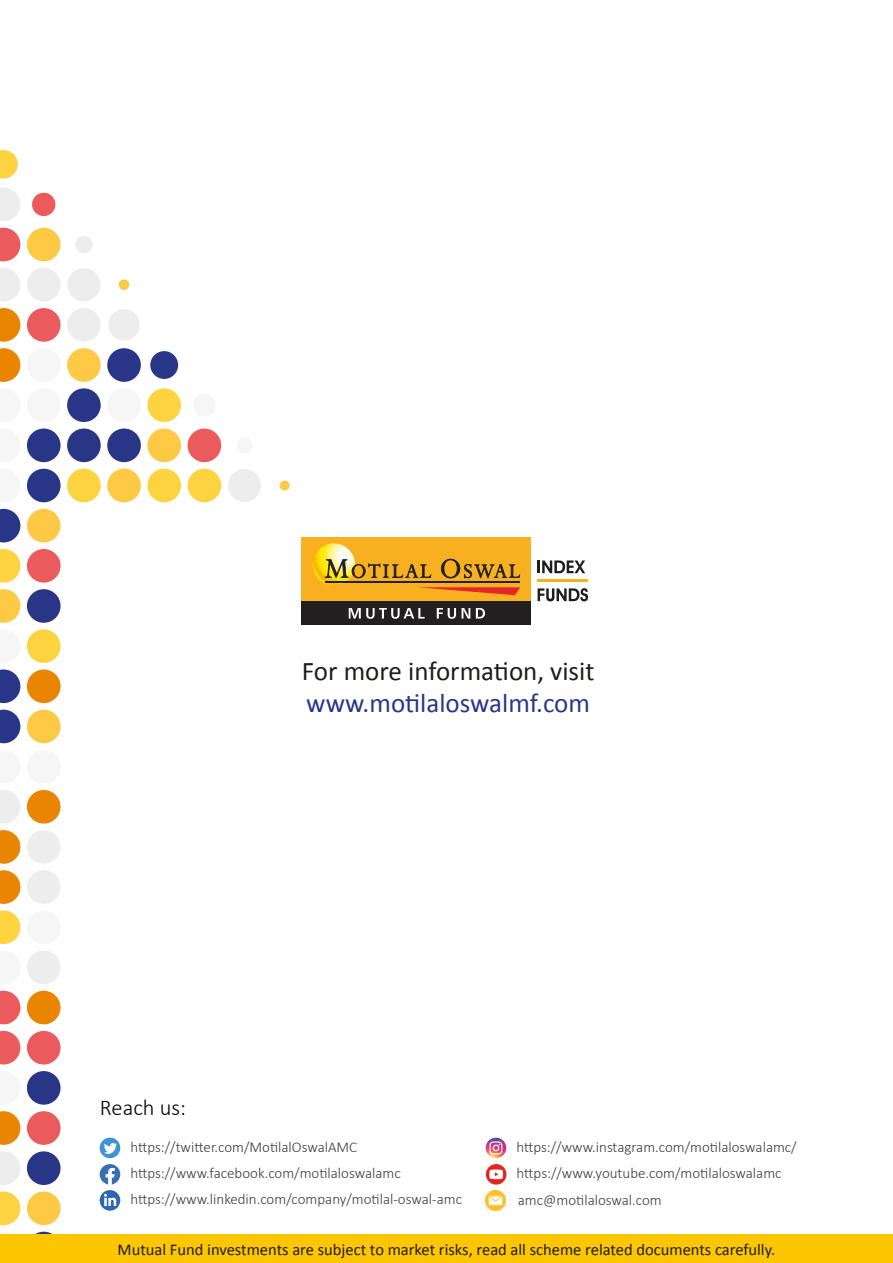
<style>
.page{position:relative;width:893px;height:1263px;background:#fff}
.page>*{position:absolute;margin:0;border:0;box-sizing:border-box;transform-origin:0 0}
.t1{font:27px "Calibri";color:#1d1d1b}
.t2{font:27px "Calibri";color:#293688}
.t3{font:300 22.5px "Calibri";color:#010101}
.t4{font:16.5px "Calibri";color:#1d1d1b}
.t5{font:300 15px/27.2px "Calibri";color:#3c3c3b}
</style>
<div class="page">
<svg style="left:0;top:150px;width:18px;height:28px"></svg>
<svg style="left:0;top:188px;width:20px;height:33px"></svg>
<div style="left:32px;top:193px;width:23px;height:23px;background:#eb5a5d;border-radius:50%"></div>
<svg style="left:0;top:228px;width:20px;height:33px"></svg>
<div style="left:27px;top:228px;width:34px;height:33px;background:#feca45;border-radius:50%"></div>
<div style="left:75px;top:236px;width:18px;height:17px;background:#ededed;border-radius:50%"></div>
<svg style="left:0;top:268px;width:20px;height:33px"></svg>
<div style="left:27px;top:268px;width:34px;height:33px;background:#ededed;border-radius:50%"></div>
<div style="left:67px;top:268px;width:33px;height:33px;background:#ededed;border-radius:50%"></div>
<div style="left:119px;top:279px;width:10px;height:11px;background:#feca45;border-radius:50%"></div>
<svg style="left:0;top:308px;width:20px;height:34px"></svg>
<div style="left:27px;top:308px;width:34px;height:34px;background:#eb5a5d;border-radius:50%"></div>
<div style="left:67px;top:308px;width:34px;height:34px;background:#ededed;border-radius:50%"></div>
<div style="left:108px;top:309px;width:32px;height:32px;background:#ededed;border-radius:50%"></div>
<svg style="left:0;top:348px;width:20px;height:34px"></svg>
<div style="left:27px;top:348px;width:34px;height:34px;background:#f6f6f6;border-radius:50%"></div>
<div style="left:67px;top:348px;width:34px;height:34px;background:#feca45;border-radius:50%"></div>
<div style="left:107px;top:348px;width:34px;height:34px;background:#293688;border-radius:50%"></div>
<div style="left:150px;top:351px;width:28px;height:28px;background:#293688;border-radius:50%"></div>
<div style="left:27px;top:388px;width:34px;height:34px;background:#f6f6f6;border-radius:50%"></div>
<div style="left:67px;top:388px;width:34px;height:34px;background:#293688;border-radius:50%"></div>
<div style="left:107px;top:388px;width:34px;height:34px;background:#f6f6f6;border-radius:50%"></div>
<div style="left:147px;top:388px;width:34px;height:34px;background:#fdd440;border-radius:50%"></div>
<div style="left:193px;top:394px;width:23px;height:23px;background:#f6f6f6;border-radius:50%"></div>
<div style="left:27px;top:428px;width:34px;height:34px;background:#293688;border-radius:50%"></div>
<div style="left:67px;top:428px;width:34px;height:34px;background:#293688;border-radius:50%"></div>
<div style="left:107px;top:428px;width:34px;height:34px;background:#293688;border-radius:50%"></div>
<div style="left:147px;top:428px;width:34px;height:34px;background:#feca45;border-radius:50%"></div>
<div style="left:188px;top:428px;width:33px;height:34px;background:#eb5a5d;border-radius:50%"></div>
<div style="left:236px;top:437px;width:17px;height:16px;background:#f6f6f6;border-radius:50%"></div>
<div style="left:27px;top:469px;width:34px;height:33px;background:#293688;border-radius:50%"></div>
<div style="left:67px;top:469px;width:34px;height:33px;background:#fdd440;border-radius:50%"></div>
<div style="left:107px;top:469px;width:34px;height:33px;background:#feca45;border-radius:50%"></div>
<div style="left:147px;top:469px;width:34px;height:33px;background:#fdd440;border-radius:50%"></div>
<div style="left:188px;top:469px;width:33px;height:33px;background:#fdd440;border-radius:50%"></div>
<div style="left:228px;top:469px;width:33px;height:33px;background:#ededed;border-radius:50%"></div>
<div style="left:280px;top:480px;width:10px;height:10px;background:#feca45;border-radius:50%"></div>
<svg style="left:0;top:509px;width:20px;height:33px"></svg>
<div style="left:27px;top:509px;width:34px;height:33px;background:#feca45;border-radius:50%"></div>
<svg style="left:0;top:549px;width:20px;height:34px"></svg>
<div style="left:27px;top:549px;width:34px;height:34px;background:#eb5a5d;border-radius:50%"></div>
<svg style="left:0;top:589px;width:20px;height:34px"></svg>
<div style="left:27px;top:589px;width:34px;height:34px;background:#293688;border-radius:50%"></div>
<div style="left:27px;top:629px;width:34px;height:34px;background:#fdd440;border-radius:50%"></div>
<svg style="left:0;top:669px;width:20px;height:34px"></svg>
<div style="left:27px;top:669px;width:34px;height:34px;background:#e98500;border-radius:50%"></div>
<svg style="left:0;top:710px;width:20px;height:33px"></svg>
<div style="left:27px;top:710px;width:34px;height:33px;background:#feca45;border-radius:50%"></div>
<div style="left:27px;top:750px;width:34px;height:33px;background:#f6f6f6;border-radius:50%"></div>
<svg style="left:0;top:790px;width:20px;height:33px"></svg>
<div style="left:27px;top:790px;width:34px;height:33px;background:#e98500;border-radius:50%"></div>
<svg style="left:0;top:830px;width:20px;height:34px"></svg>
<div style="left:27px;top:830px;width:34px;height:34px;background:#ededed;border-radius:50%"></div>
<svg style="left:0;top:870px;width:20px;height:34px"></svg>
<div style="left:27px;top:870px;width:34px;height:34px;background:#ededed;border-radius:50%"></div>
<svg style="left:0;top:910px;width:20px;height:34px"></svg>
<div style="left:27px;top:910px;width:34px;height:34px;background:#f6f6f6;border-radius:50%"></div>
<div style="left:27px;top:950px;width:34px;height:34px;background:#ededed;border-radius:50%"></div>
<svg style="left:0;top:991px;width:20px;height:33px"></svg>
<div style="left:27px;top:991px;width:34px;height:33px;background:#e98500;border-radius:50%"></div>
<svg style="left:0;top:1031px;width:20px;height:33px"></svg>
<div style="left:27px;top:1031px;width:34px;height:33px;background:#eb5a5d;border-radius:50%"></div>
<div style="left:27px;top:1071px;width:34px;height:34px;background:#293688;border-radius:50%"></div>
<svg style="left:0;top:1111px;width:20px;height:34px"></svg>
<div style="left:27px;top:1111px;width:34px;height:34px;background:#eb5a5d;border-radius:50%"></div>
<svg style="left:0;top:1151px;width:20px;height:34px"></svg>
<div style="left:27px;top:1151px;width:34px;height:34px;background:#293688;border-radius:50%"></div>
<svg style="left:0;top:1191px;width:20px;height:34px"></svg>
<div style="left:27px;top:1191px;width:34px;height:34px;background:#feca45;border-radius:50%"></div>
<svg style="left:0;top:1234px;width:20px;height:1px"></svg>
<svg style="left:27px;top:1232px;width:34px;height:3px"></svg>
<div style="left:0;top:1235px;width:893px;height:28px;background:#fdc600"></div>
<div style="left:302px;top:537px;width:229px;height:64px;background:#f8af20"></div>
<svg style="left:419px;top:587px;width:101px;height:8px"></svg>
<svg style="left:313px;top:543px;width:42px;height:43px"></svg>
<svg style="left:325px;top:559px;width:195px;height:19px"></svg>
<hr style="left:325px;top:581px;width:195px;height:1px;background:#221f21">
<div style="left:302px;top:601px;width:229px;height:23px;background:#221f21"></div>
<svg style="left:349px;top:608px;width:76px;height:11px"></svg>
<svg style="left:437px;top:608px;width:19px;height:11px"></svg>
<svg style="left:462px;top:608px;width:8px;height:10px"></svg>
<svg style="left:476px;top:608px;width:9px;height:10px"></svg>
<svg style="left:538px;top:560px;width:47px;height:13px"></svg>
<svg style="left:538px;top:588px;width:50px;height:13px"></svg>
<hr style="left:538px;top:580px;width:50px;height:2px;background:#f8af20">
<img style="left:486px;top:1137px;width:20px;height:21px;border-radius:10px">
<svg style="left:489px;top:1141px;width:13px;height:13px"></svg>
<div style="left:100px;top:1137px;width:20px;height:21px;background:#4094d1;border-radius:50%"></div>
<svg style="left:104px;top:1143px;width:13px;height:11px"></svg>
<div style="left:100px;top:1190px;width:20px;height:21px;background:#2c68b1;border-radius:50%"></div>
<svg style="left:104px;top:1194px;width:12px;height:12px"></svg>
<div style="left:486px;top:1164px;width:20px;height:20px;background:#e52520;border-radius:50%"></div>
<svg style="left:489px;top:1169px;width:14px;height:10px"></svg>
<img style="left:486px;top:1191px;width:20px;height:20px">
<svg style="left:100px;top:1164px;width:20px;height:20px"></svg>
<h1 class="t1" style="left:302px;top:654px;width:294px">For more information, visit</h1>
<h1 class="t2" style="left:306px;top:686px;width:285px">www.motilaloswalmf.com</h1>
<h2 class="t3" style="left:100px;top:1094px;width:88px">Reach us:</h2>
<p class="t5" style="left:130px;top:1133px;width:228px">https://twitter.com/MotilalOswalAMC</p>
<p class="t5" style="left:516px;top:1133px;width:282px">https://www.instagram.com/motilaloswalamc/</p>
<p class="t5" style="left:130px;top:1185px;width:333px">https://www.linkedin.com/company/motilal-oswal-amc</p>
<p class="t5" style="left:130px;top:1159px;width:272px">https://www.facebook.com/motilaloswalamc</p>
<p class="t5" style="left:517px;top:1159px;width:266px">https://www.youtube.com/motilaloswalamc amc@motilaloswal.com</p>
<p class="t4" style="left:118px;top:1239px;width:659px">Mutual Fund investments are subject to market risks, read all scheme related documents carefully.</p>
</div>
